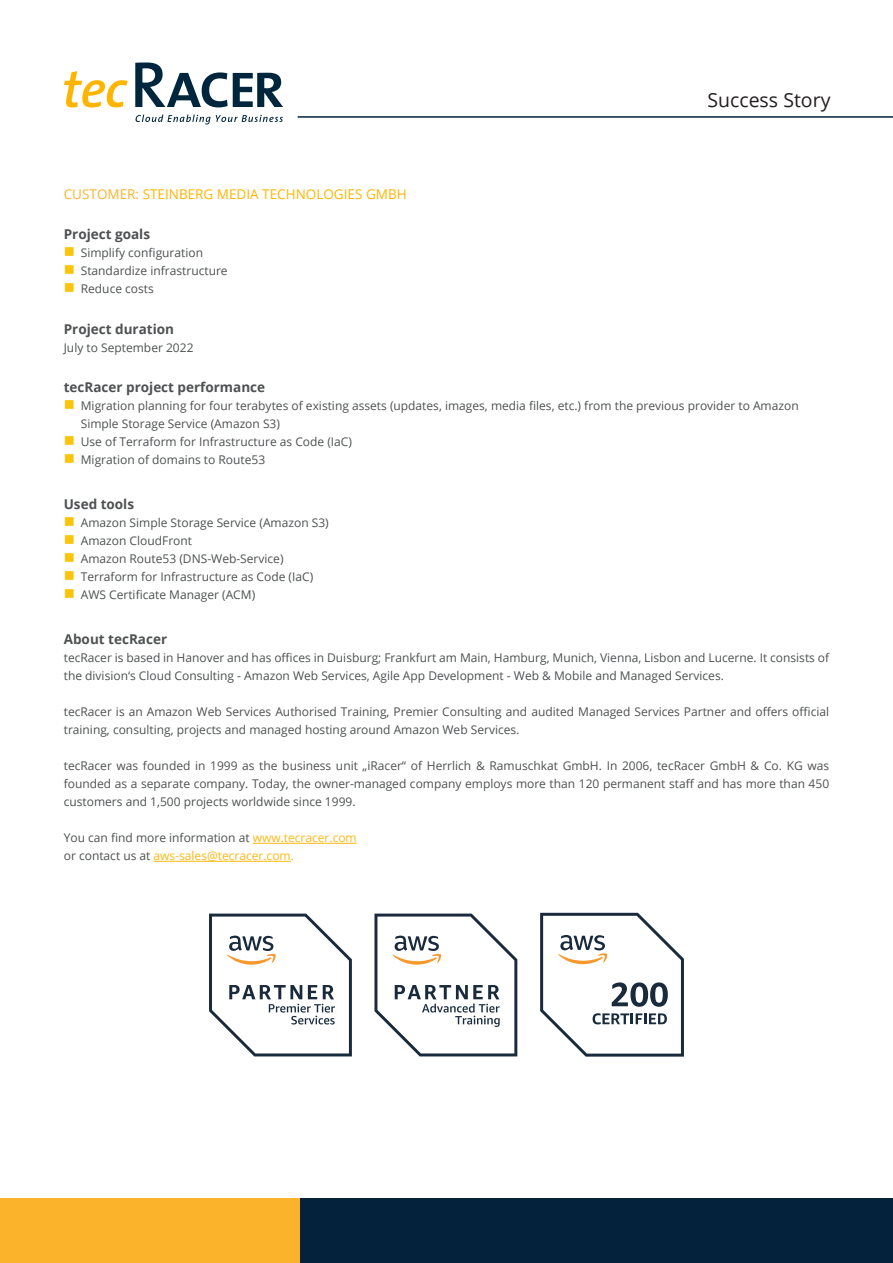
<style>
.page{position:relative;width:893px;height:1263px;background:#fff}
.page>*{position:absolute;margin:0;border:0;box-sizing:border-box;transform-origin:0 0}
.t1{font:19.5px "Open Sans";color:#231f20}
.Copy{font:700 13.5px "Open Sans";color:#4e5051}
.Copy-2{font:13.5px "Open Sans";color:#ffb500}
.Copy-3{font:12px/18px "Open Sans";color:#4e5051}
.Copy-4{font:12px "Open Sans";color:#fcb814}
.s1{color:#fcb32c}
.s2{color:#fcb814}
.s3{color:#4e5051}
</style>
<div class="page">
<svg style="left:64px;top:71px;width:64px;height:37px"></svg>
<svg style="left:135px;top:63px;width:148px;height:44px"></svg>
<svg style="left:136px;top:115px;width:147px;height:9px"></svg>
<div style="left:0;top:1198px;width:301px;height:65px;background:#fcb32c"></div>
<div style="left:301px;top:1198px;width:592px;height:65px;background:#04223b"></div>
<hr style="left:298px;top:116px;width:595px;height:2px;background:#04223b">
<hr style="left:253px;top:843px;width:104px;height:1px;background:#fcb814">
<hr style="left:154px;top:861px;width:137px;height:1px;background:#fcb814">
<svg style="left:540px;top:913px;width:144px;height:143px"></svg>
<svg style="left:209px;top:913px;width:143px;height:143px"></svg>
<svg style="left:374px;top:913px;width:143px;height:143px"></svg>
<h1 class="t1" style="left:707px;top:87px;width:125px">Success Story</h1>
<p class="Copy-2" style="left:64px;top:185px;width:344px"><span class="s1">CUSTOMER:</span> STEINBERG MEDIA TECHNOLOGIES GMBH</p>
<p class="Copy" style="left:64px;top:225px;width:88px">Project goals</p>
<p class="Copy-3" style="left:81px;top:244px;width:124px">Simplify configuration</p>
<p class="Copy-3" style="left:81px;top:262px;width:148px">Standardize infrastructure</p>
<p class="Copy-3" style="left:81px;top:280px;width:75px">Reduce costs</p>
<p class="Copy" style="left:64px;top:319px;width:112px">Project duration</p>
<p class="Copy-3" style="left:64px;top:338px;width:131px">July to September 2022</p>
<p class="Copy" style="left:64px;top:378px;width:203px">tecRacer project performance</p>
<p class="Copy-3" style="left:81px;top:397px;width:719px">Migration planning for four terabytes of existing assets (updates, images, media files, etc.) from the previous provider to Amazon<br>Simple Storage Service (Amazon S3)</p>
<p class="Copy-3" style="left:81px;top:433px;width:273px">Use of Terraform for Infrastructure as Code (IaC)</p>
<p class="Copy-3" style="left:81px;top:451px;width:186px">Migration of domains to Route53</p>
<p class="Copy" style="left:64px;top:495px;width:72px">Used tools</p>
<p class="Copy-3" style="left:81px;top:514px;width:250px">Amazon Simple Storage Service (Amazon S3)</p>
<p class="Copy-3" style="left:81px;top:532px;width:113px">Amazon CloudFront</p>
<p class="Copy-3" style="left:81px;top:550px;width:204px">Amazon Route53 (DNS-Web-Service)</p>
<p class="Copy-3" style="left:81px;top:568px;width:234px">Terraform for Infrastructure as Code (IaC)</p>
<p class="Copy-3" style="left:81px;top:586px;width:176px">AWS Certificate Manager (ACM)</p>
<p class="Copy" style="left:64px;top:630px;width:105px">About tecRacer</p>
<p class="Copy-3" style="left:64px;top:649px;width:767px">tecRacer is based in Hanover and has offices in Duisburg; Frankfurt am Main, Hamburg, Munich, Vienna, Lisbon and Lucerne. It consists of the division‘s Cloud Consulting - Amazon Web Services, Agile App Development - Web &amp; Mobile and Managed Services.</p>
<p class="Copy-3" style="left:64px;top:703px;width:767px">tecRacer is an Amazon Web Services Authorised Training, Premier Consulting and audited Managed Services Partner and offers official training, consulting, projects and managed hosting around Amazon Web Services.</p>
<p class="Copy-3" style="left:64px;top:757px;width:767px;text-align:justify">tecRacer was founded in 1999 as the business unit „iRacer“ of Herrlich &amp; Ramuschkat GmbH. In 2006, tecRacer GmbH &amp; Co. KG was founded as a separate company. Today, the owner-managed company employs more than 120 permanent staff and has more than 450 customers and 1,500 projects worldwide since 1999.</p>
<p class="Copy-3" style="left:64px;top:829px;width:294px">You can find more information at <span class="s2">www.tecracer.com</span></p>
<p class="Copy-4" style="left:64px;top:848px;width:232px"><span class="s3">or contact us at</span> aws-sales@tecracer.com.</p>
</div>
